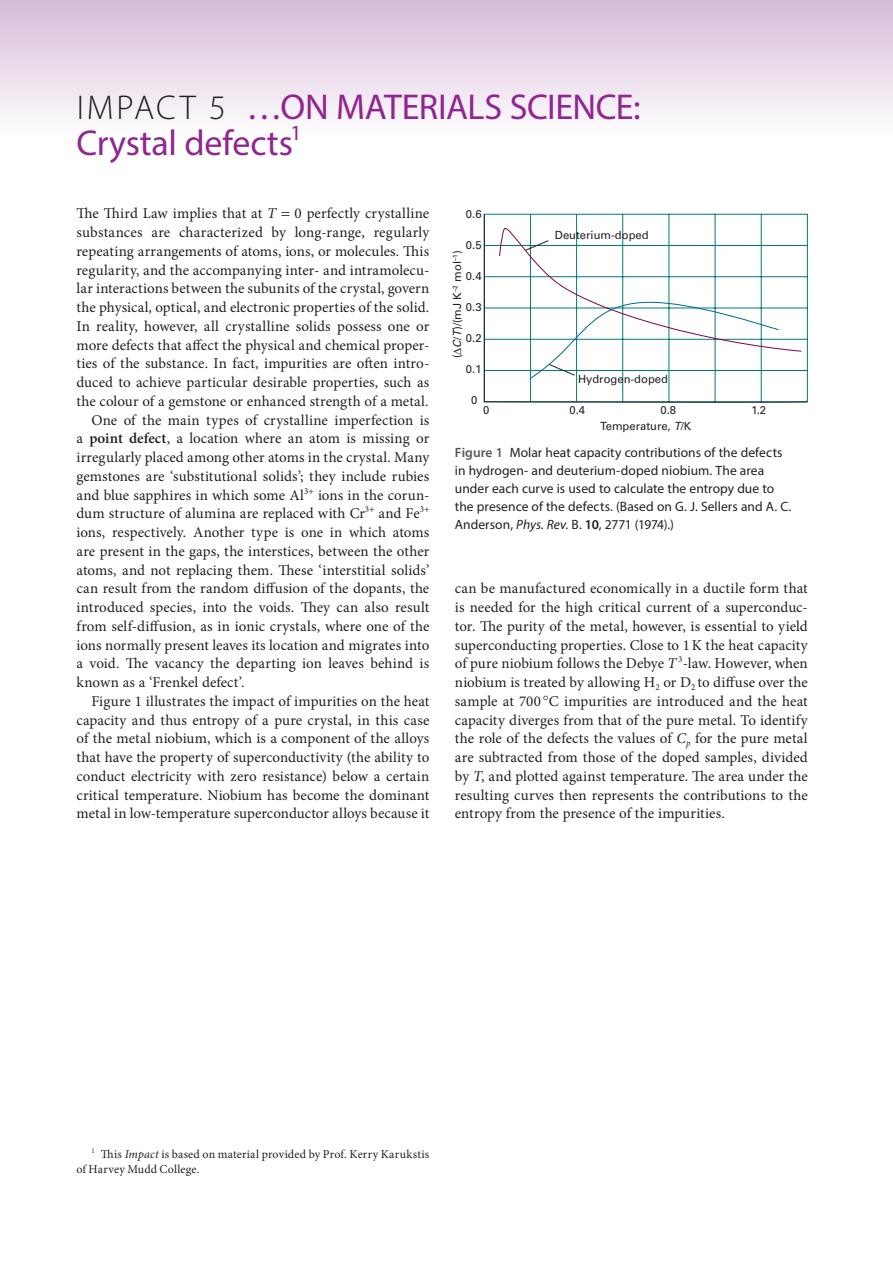
<style>
.page{position:relative;width:893px;height:1263px;background:#fff}
.page>*{position:absolute;margin:0;border:0;box-sizing:border-box;transform-origin:0 0}
.t1{font:36px/36px "Myriad Pro";letter-spacing:-.01em;color:#90268f}
.t2{font:15px/18.8px "Minion Pro";letter-spacing:.005em;color:#231f20;text-align:justify}
.t3{font:13.5px/18px "Myriad Pro";letter-spacing:.005em;color:#231f20}
.t4{font:12px/15px "Minion Pro";letter-spacing:.015em;color:#231f20}
.t5{font:11.25px "Univers LT Std";color:#231f20}
.s1{font-weight:300;font-size:34.5px;color:#231f20}
.s2{font-style:italic}
.s3{font-weight:600}
.s4{font-weight:600;color:#57585a}
</style>
<div class="page">
<div style="left:0;top:0;width:893px;height:137px;background:linear-gradient(to bottom,#d5bbd8,#fefefe)"></div>
<svg style="left:484px;top:213px;width:324px;height:190px"></svg>
<h1 class="t1" style="left:77px;top:88px;width:566px"><span class="s1">IMPACT 5</span> …ON MATERIALS SCIENCE:<br>Crystal defects<sup>1</sup></h1>
<p class="t2" style="left:76px;top:204px;width:354px">The Third Law implies that at <span class="s2">T</span> 0 perfectly crystalline</p>
<p class="t2" style="left:76px;top:223px;width:354px">substances are characterized by long-range, regularly</p>
<p class="t2" style="left:76px;top:242px;width:354px">repeating arrangements of atoms, ions, or molecules. This</p>
<p class="t2" style="left:76px;top:260px;width:354px">regularity, and the accompanying inter- and intramolecu-</p>
<p class="t2" style="left:76px;top:279px;width:354px">lar interactions between the subunits of the crystal, govern</p>
<p class="t2" style="left:76px;top:298px;width:354px">the physical, optical, and electronic properties of the solid.</p>
<p class="t2" style="left:76px;top:317px;width:354px">In reality, however, all crystalline solids possess one or</p>
<p class="t2" style="left:76px;top:335px;width:354px">more defects that affect the physical and chemical proper-</p>
<p class="t2" style="left:76px;top:354px;width:354px">ties of the substance. In fact, impurities are often intro-</p>
<p class="t2" style="left:76px;top:373px;width:354px">duced to achieve particular desirable properties, such as</p>
<p class="t2" style="left:76px;top:392px;width:354px">the colour of a gemstone or enhanced strength of a metal.</p>
<p class="t2" style="left:92px;top:410px;width:339px">One of the main types of crystalline imperfection is</p>
<p class="t2" style="left:76px;top:429px;width:354px">a <span class="s3">point defect</span>, a location where an atom is missing or</p>
<p class="t2" style="left:76px;top:448px;width:354px">irregularly placed among other atoms in the crystal. Many</p>
<p class="t2" style="left:76px;top:467px;width:354px">gemstones are ‘substitutional solids’; they include rubies</p>
<p class="t2" style="left:76px;top:485px;width:354px">and blue sapphires in which some Al<sup>3</sup> ions in the corun-</p>
<p class="t2" style="left:77px;top:504px;width:349px">dum structure of alumina are replaced with Cr<sup>3</sup> and Fe<sup>3</sup></p>
<p class="t2" style="left:77px;top:523px;width:354px">ions, respectively. Another type is one in which atoms</p>
<p class="t2" style="left:77px;top:542px;width:354px">are present in the gaps, the interstices, between the other</p>
<p class="t2" style="left:77px;top:560px;width:354px">atoms, and not replacing them. These ‘interstitial solids’</p>
<p class="t2" style="left:77px;top:579px;width:354px">can result from the random diffusion of the dopants, the</p>
<p class="t2" style="left:77px;top:598px;width:354px">introduced species, into the voids. They can also result</p>
<p class="t2" style="left:77px;top:617px;width:354px">from self-diffusion, as in ionic crystals, where one of the</p>
<p class="t2" style="left:77px;top:635px;width:354px">ions normally present leaves its location and migrates into</p>
<p class="t2" style="left:77px;top:654px;width:354px">a void. The vacancy the departing ion leaves behind is</p>
<p class="t2" style="left:77px;top:673px;width:170px">known as a ‘Frenkel defect’.</p>
<p class="t2" style="left:92px;top:692px;width:339px">Figure 1 illustrates the impact of impurities on the heat</p>
<p class="t2" style="left:77px;top:710px;width:354px">capacity and thus entropy of a pure crystal, in this case</p>
<p class="t2" style="left:77px;top:729px;width:354px">of the metal niobium, which is a component of the alloys</p>
<p class="t2" style="left:77px;top:748px;width:354px">that have the property of superconductivity (the ability to</p>
<p class="t2" style="left:77px;top:767px;width:354px">conduct electricity with zero resistance) below a certain</p>
<p class="t2" style="left:77px;top:785px;width:354px">critical temperature. Niobium has become the dominant</p>
<p class="t2" style="left:77px;top:804px;width:354px">metal in low-temperature superconductor alloys because it</p>
<p class="t5" style="left:466px;top:207px;width:17px">0.6</p>
<p class="t5" style="left:466px;top:238px;width:17px">0.5</p>
<p class="t5" style="left:450px;top:358px;width:109px;rotate:-90deg">( <span class="s2">C</span>/<span class="s2">T</span>)/(mJ K<sup>–2</sup> mol<sup>–1</sup>)</p>
<p class="t5" style="left:466px;top:269px;width:17px">0.4</p>
<p class="t5" style="left:466px;top:300px;width:17px">0.3</p>
<p class="t5" style="left:466px;top:331px;width:17px">0.2</p>
<p class="t5" style="left:466px;top:363px;width:17px">0.1</p>
<p class="t5" style="left:555px;top:228px;width:95px">Deuterium-doped</p>
<p class="t5" style="left:578px;top:372px;width:91px">Hydrogen-doped</p>
<p class="t5" style="left:471px;top:394px;width:8px">0</p>
<p class="t5" style="left:483px;top:403px;width:8px">0</p>
<p class="t5" style="left:569px;top:403px;width:17px">0.4</p>
<p class="t5" style="left:660px;top:403px;width:17px">0.8</p>
<p class="t5" style="left:752px;top:403px;width:16px">1.2</p>
<p class="t5" style="left:600px;top:419px;width:93px">Temperature, <span class="s2">T</span>/K</p>
<p class="t3" style="left:455px;top:443px;width:338px"><span class="s4">Figure 1</span> Molar heat capacity contributions of the defects in hydrogen- and deuterium-doped niobium. The area under each curve is used to calculate the entropy due to the presence of the defects. (Based on G. J. Sellers and A. C.<br>Anderson, <span class="s2">Phys. Rev.</span> B. <span class="s3">10</span>, 2771 (1974).)</p>
<p class="t2" style="left:455px;top:579px;width:354px">can be manufactured economically in a ductile form that is needed for the high critical current of a superconduc&shy;tor. The purity of the metal, however, is essential to yield superconducting properties. Close to 1K the heat capacity of pure niobium follows the Debye <span class="s2">T</span> <sup>3</sup>-law. However, when niobium is treated by allowing H<sub>2</sub> or D<sub>2</sub> to diffuse over the sample at 700 C impurities are introduced and the heat capacity diverges from that of the pure metal. To identify the role of the defects the values of <span class="s2">C</span><sub>p</sub> for the pure metal are subtracted from those of the doped samples, divided by <span class="s2">T</span>, and plotted against temperature. The area under the resulting curves then represents the contributions to the entropy from the presence of the impurities.</p>
<p class="t4" style="left:76px;top:1147px;width:354px;text-indent:15px"><sup>1</sup> This <span class="s2">Impact</span> is based on material provided by Prof. Kerry Karukstis of Harvey Mudd College.</p>
</div>
